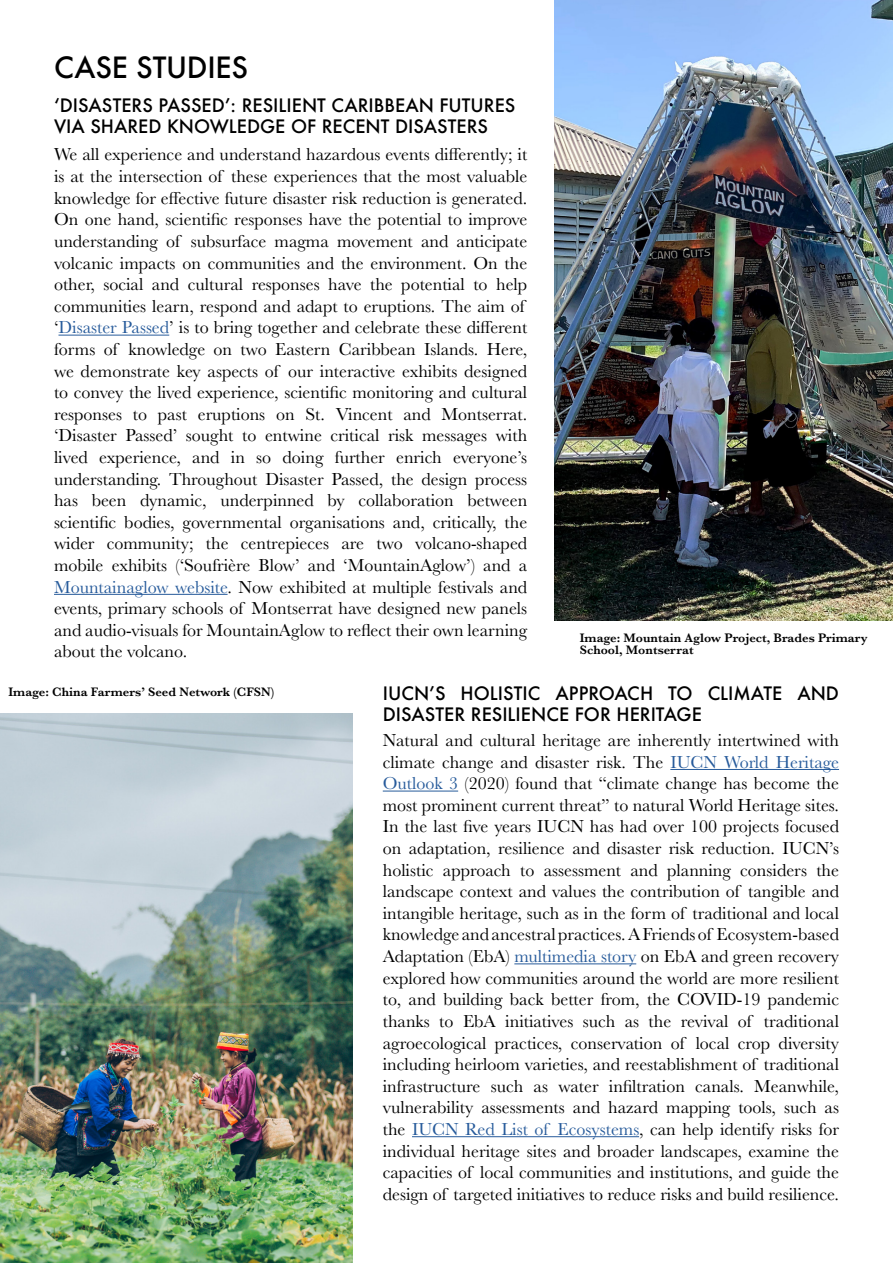
<style>
.page{position:relative;width:893px;height:1263px;background:#fff}
.page>*{position:absolute;margin:0;border:0;box-sizing:border-box;transform-origin:0 0}
.t1{font:500 28.5px "Futura";letter-spacing:-.01em;color:#000}
.t2{font:18px/21.6px "Baskerville";color:#000}
.t3{font:500 18px/21px "Futura";color:#000}
.t4{font:600 12.75px/12px "Baskerville";color:#000}
.s1{color:#275b9b}
</style>
<div class="page">
<hr style="left:58px;top:335px;width:111px;height:1px;background:#275b9b">
<hr style="left:54px;top:594px;width:174px;height:1px;background:#275b9b">
<img style="left:555px;top:0;width:338px;height:621px">
<hr style="left:670px;top:769px;width:169px;height:1px;background:#275b9b">
<hr style="left:383px;top:791px;width:75px;height:1px;background:#275b9b">
<hr style="left:514px;top:963px;width:122px;height:1px;background:#275b9b">
<hr style="left:412px;top:1136px;width:227px;height:1px;background:#275b9b">
<img style="left:0;top:714px;width:353px;height:549px">
<h1 class="t1" style="left:54px;top:47px;width:195px">CASE STUDIES</h1>
<p class="t3" style="left:54px;top:94px;width:463px">‘DISASTERS PASSED’: RESILIENT CARIBBEAN FUTURES<br>VIA SHARED KNOWLEDGE OF RECENT DISASTERS</p>
<p class="t2" style="left:54px;top:144px;width:475px">We all experience and understand hazardous events differently; it is at the intersection of these experiences that the most valuable knowledge for effective future disaster risk reduction is generated.<br>On one hand, scientific responses have the potential to improve understanding of subsurface magma movement and anticipate volcanic impacts on communities and the environment. On the other, social and cultural responses have the potential to help communities learn, respond and adapt to eruptions. The aim of ‘<span class="s1">Disaster Passed</span>’ is to bring together and celebrate these different forms of knowledge on two Eastern Caribbean Islands. Here, we demonstrate key aspects of our interactive exhibits designed to convey the lived experience, scientific monitoring and cultural responses to past eruptions on St. Vincent and Montserrat. ‘Disaster Passed’ sought to entwine critical risk messages with lived experience, and in so doing further enrich everyone’s understanding. Throughout Disaster Passed, the design process has been dynamic, underpinned by collaboration between scientific bodies, governmental organisations and, critically, the wider community; the centrepieces are two volcano-shaped mobile exhibits (‘Soufrière Blow’ and ‘MountainAglow’) and a <span class="s1">Mountainaglow website</span>. Now exhibited at multiple festivals and events, primary schools of Montserrat have designed new panels and audio-visuals for MountainAglow to reflect their own learning about the volcano.</p>
<p class="t3" style="left:383px;top:682px;width:458px;line-height:21.6px">IUCN’S HOLISTIC APPROACH TO CLIMATE AND<br>DISASTER RESILIENCE FOR HERITAGE</p>
<p class="t4" style="left:580px;top:631px;width:289px">Image: Mountain Aglow Project, Brades Primary<br>School, Montserrat</p>
<p class="t4" style="left:9px;top:686px;width:267px">Image: China Farmers’ Seed Network (CFSN)</p>
<p class="t2" style="left:383px;top:730px;width:458px;text-align:justify">Natural and cultural heritage are inherently intertwined with climate change and disaster risk. The <span class="s1">IUCN World Heritage Outlook 3</span> (2020) found that “climate change has become the most prominent current threat” to natural World Heritage sites.<br>In the last five years IUCN has had over 100 projects focused on adaptation, resilience and disaster risk reduction. IUCN’s holistic approach to assessment and planning considers the landscape context and values the contribution of tangible and intangible heritage, such as in the form of traditional and local knowledge and ancestral practices. A Friends of Ecosystem-based Adaptation (EbA) <span class="s1">multimedia story</span> on EbA and green recovery explored how communities around the world are more resilient to, and building back better from, the COVID-19 pandemic thanks to EbA initiatives such as the revival of traditional agroecological practices, conservation of local crop diversity including heirloom varieties, and reestablishment of traditional infrastructure such as water infiltration canals. Meanwhile, vulnerability assessments and hazard mapping tools, such as the <span class="s1">IUCN Red List of Ecosystems</span>, can help identify risks for individual heritage sites and broader landscapes, examine the capacities of local communities and institutions, and guide the design of targeted initiatives to reduce risks and build resilience.</p>
</div>
